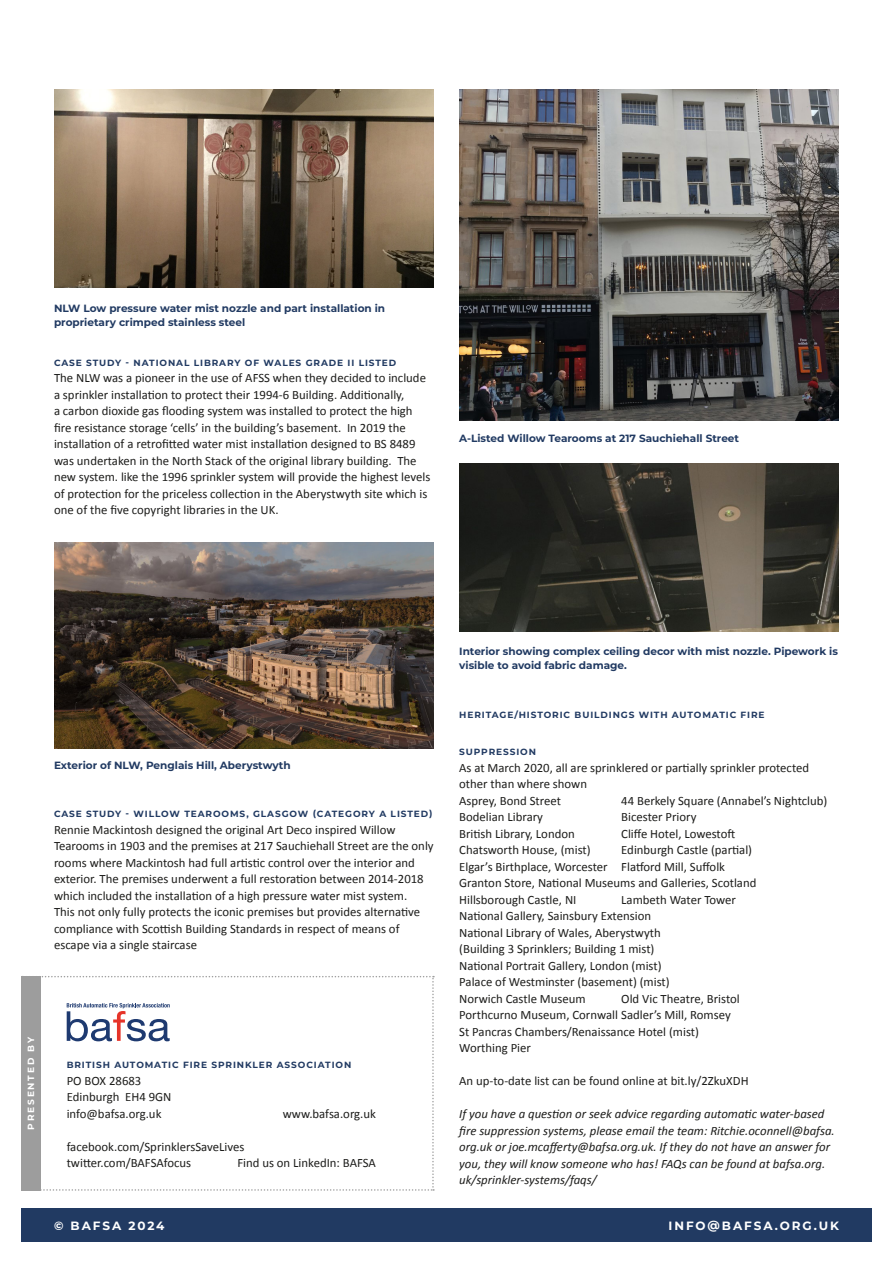
<style>
.page{position:relative;width:893px;height:1263px;background:#fff}
.page>*{position:absolute;margin:0;border:0;box-sizing:border-box;transform-origin:0 0}
.t1{font:12.75px/16.5px "Calibri";color:#1d1d1b}
.t2{font:italic 12.75px/16.5px "Calibri";color:#1d1d1b}
.t3{font:700 12px "Montserrat";letter-spacing:.16em;color:#fff}
.t4{font:700 10.5px/13.5px "Montserrat";color:#213a62}
.t5{font:700 9px "Montserrat";letter-spacing:.1em;color:#213a62}
.t6{font:700 9px "Montserrat";letter-spacing:.2em;color:#fff}
</style>
<div class="page">
<div style="left:21px;top:1208px;width:851px;height:34px;background:#213a62"></div>
<img style="left:54px;top:89px;width:380px;height:198px">
<img style="left:459px;top:463px;width:380px;height:168px">
<img style="left:459px;top:89px;width:380px;height:332px">
<img style="left:54px;top:542px;width:380px;height:206px">
<svg style="left:21px;top:976px;width:413px;height:215px"></svg>
<p class="t4" style="left:54px;top:301px;width:333px">NLW Low pressure water mist nozzle and part installation in proprietary crimped stainless steel</p>
<p class="t5" style="left:54px;top:356px;width:344px">CASE STUDY - NATIONAL LIBRARY OF WALES GRADE II LISTED</p>
<p class="t1" style="left:54px;top:370px;width:378px">The NLW was a pioneer in the use of AFSS when they decided to include a sprinkler installation to protect their 1994-6 Building. Additionally,<br>a carbon dioxide gas flooding system was installed to protect the high fire resistance storage ‘cells’ in the building’s basement. In 2019 the installation of a retrofitted water mist installation designed to BS 8489 was undertaken in the North Stack of the original library building. The new system. like the 1996 sprinkler system will provide the highest levels of protection for the priceless collection in the Aberystwyth site which is one of the five copyright libraries in the UK.</p>
<p class="t4" style="left:459px;top:431px;width:281px">A-Listed Willow Tearooms at 217 Sauchiehall Street</p>
<p class="t6" style="left:25px;top:1129px;width:94px;rotate:-90deg">PRESENTED BY</p>
<p class="t4" style="left:54px;top:758px;width:238px">Exterior of NLW, Penglais Hill, Aberystwyth</p>
<p class="t5" style="left:54px;top:808px;width:380px">CASE STUDY - WILLOW TEAROOMS, GLASGOW (CATEGORY A LISTED)</p>
<p class="t1" style="left:54px;top:821px;width:381px">Rennie Mackintosh designed the original Art Deco inspired Willow Tearooms in 1903 and the premises at 217 Sauchiehall Street are the only rooms where Mackintosh had full artistic control over the interior and exterior. The premises underwent a full restoration between 2014-2018 which included the installation of a high pressure water mist system.<br>This not only fully protects the iconic premises but provides alternative compliance with Scottish Building Standards in respect of means of escape via a single staircase</p>
<p class="t5" style="left:67px;top:1059px;width:286px">BRITISH AUTOMATIC FIRE SPRINKLER ASSOCIATION</p>
<p class="t1" style="left:67px;top:1072px;width:106px">PO BOX 28683<br>Edinburgh EH4 9GN info@bafsa.org.uk</p>
<p class="t1" style="left:283px;top:1105px;width:95px">www.bafsa.org.uk</p>
<p class="t1" style="left:67px;top:1138px;width:179px">facebook.com/SprinklersSaveLives twitter.com/BAFSAfocus</p>
<p class="t1" style="left:237px;top:1154px;width:140px">Find us on LinkedIn: BAFSA</p>
<p class="t4" style="left:459px;top:644px;width:380px">Interior showing complex ceiling decor with mist nozzle. Pipework is visible to avoid fabric damage.</p>
<p class="t5" style="left:459px;top:708px;width:307px">HERITAGE/HISTORIC BUILDINGS WITH AUTOMATIC FIRE</p>
<p class="t5" style="left:459px;top:746px;width:78px">SUPPRESSION</p>
<p class="t1" style="left:459px;top:759px;width:351px">As at March 2020, all are sprinklered or partially sprinkler protected other than where shown<br>Asprey, Bond Street</p>
<p class="t1" style="left:621px;top:792px;width:208px">44 Berkely Square (Annabel’s Nightclub)</p>
<p class="t1" style="left:459px;top:808px;width:85px">Bodelian Library</p>
<p class="t1" style="left:621px;top:808px;width:77px">Bicester Priory</p>
<p class="t1" style="left:459px;top:825px;width:117px">British Library, London</p>
<p class="t1" style="left:621px;top:825px;width:116px">Cliffe Hotel, Lowestoft</p>
<p class="t1" style="left:459px;top:841px;width:133px">Chatsworth House, (mist)</p>
<p class="t1" style="left:459px;top:841px;width:299px;text-indent:162px">Edinburgh Castle (partial)<br>Elgar’s Birthplace, Worcester Flatford Mill, Suffolk Granton Store, National Museums and Galleries, Scotland Hillsborough Castle, NI</p>
<p class="t1" style="left:459px;top:891px;width:278px;text-indent:162px">Lambeth Water Tower National Gallery, Sainsbury Extension<br>National Library of Wales, Aberystwyth<br>(Building 3 Sprinklers; Building 1 mist)<br>National Portrait Gallery, London (mist)<br>Palace of Westminster (basement) (mist)<br>Norwich Castle Museum</p>
<p class="t1" style="left:459px;top:990px;width:282px;text-indent:162px">Old Vic Theatre, Bristol Porthcurno Museum, Cornwall Sadler’s Mill, Romsey St Pancras Chambers/Renaissance Hotel (mist)<br>Worthing Pier</p>
<p class="t1" style="left:459px;top:1072px;width:291px">An up-to-date list can be found online at bit.ly/2ZkuXDH</p>
<p class="t2" style="left:459px;top:1105px;width:377px">If you have a question or seek advice regarding automatic water-based fire suppression systems, please email the team: Ritchie.oconnell@bafsa. org.uk or joe.mcafferty@bafsa.org.uk. If they do not have an answer for you, they will know someone who has! FAQs can be found at bafsa.org. uk/sprinkler-systems/faqs/</p>
<p class="t3" style="left:54px;top:1217px;width:112px">© BAFSA 2024</p>
<p class="t3" style="left:669px;top:1217px;width:172px">INFO@BAFSA.ORG.UK</p>
</div>
